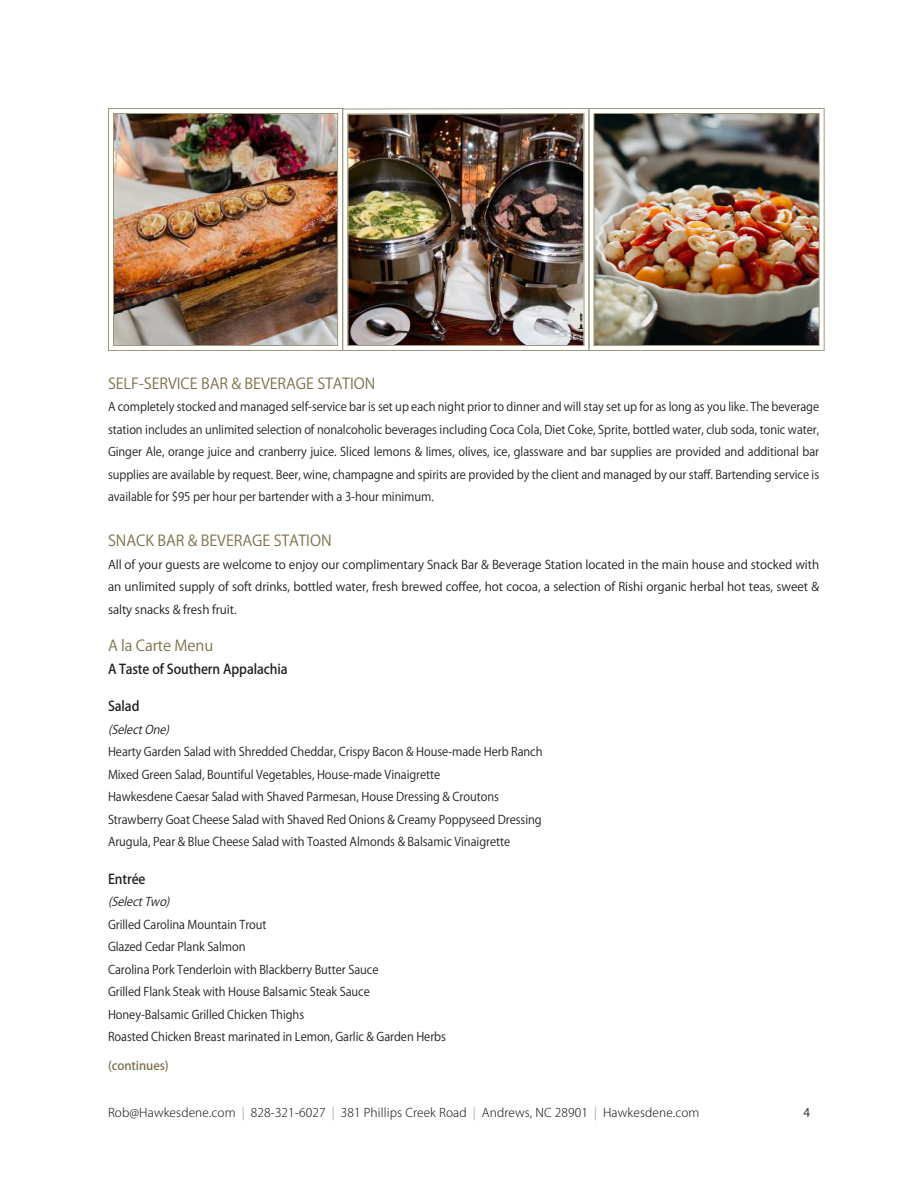
<style>
.page{position:relative;width:918px;height:1188px;background:#fff}
.page>*{position:absolute;margin:0;border:0;box-sizing:border-box;transform-origin:0 0}
.t1{font:15px "Koz Go Pr 6 N";letter-spacing:-.005em;color:#7b714c}
.t2{font:500 13.5px "Koz Go Pr 6 N";letter-spacing:-.005em;color:#221f1f;scale:.95 1}
.t3{font:12px/22.5px "Koz Go Pr 6 N";letter-spacing:-.005em;color:#221f1f;scale:.95 1}
.t4{font:12px/22.5px "Koz Go Pr 6 N";letter-spacing:-.005em;color:#221f1f;text-align:justify}
.t5{font:300 12px "Koz Go Pro";letter-spacing:.01em;color:#221f1f}
.t6{font:italic 12px "Koz Go Pr 6 N";color:#221f1f;scale:.95 1}
.t7{font:500 12px "Koz Go Pr 6 N";letter-spacing:-.005em;color:#7b714c}
.t8{font:12px "Koz Go Pro";color:#221f1f}
.s1{color:#9f997c}
</style>
<div class="page">
<svg style="left:108px;top:108px;width:234px;height:243px"></svg>
<img style="left:112px;top:112px;width:227px;height:235px">
<svg style="left:342px;top:108px;width:246px;height:243px"></svg>
<img style="left:347px;top:113px;width:238px;height:234px">
<svg style="left:588px;top:108px;width:237px;height:243px"></svg>
<img style="left:593px;top:112px;width:227px;height:235px">
<p class="t1" style="left:108px;top:375px;width:269px">SELF-SERVICE BAR &amp; BEVERAGE STATION</p>
<p class="t3" style="left:108px;top:396px;width:750px;text-align:justify">A completely stocked and managed self-service bar is set up each night prior to dinner and will stay set up for as long as you like. The beverage station includes an unlimited selection of non alcoholic beverages including Coca Cola, Diet Coke, Sprite, bottled water, club soda, tonic water, Ginger Ale, orange juice and cranberry juice. Sliced lemons &amp; limes, olives, ice, glassware and bar supplies are provided and additional bar supplies are available by request. Beer, wine, champagne and spirits are provided by the client and managed by our staff. Bartending service is available for $95 per hour per bartender with a 3-hour minimum.</p>
<p class="t1" style="left:108px;top:532px;width:225px">SNACK BAR &amp; BEVERAGE STATION</p>
<p class="t4" style="left:108px;top:553px;width:713px">All of your guests are welcome to enjoy our complimentary Snack Bar &amp; Beverage Station located in the main house and stocked with an unlimited supply of soft drinks, bottled water, fresh brewed coffee, hot cocoa, a selection of Rishi organic herbal hot teas, sweet &amp; salty snacks &amp; fresh fruit.</p>
<p class="t1" style="left:108px;top:637px;width:107px">A la Carte Menu</p>
<p class="t2" style="left:108px;top:661px;width:191px">A Taste of Southern Appalachia</p>
<p class="t2" style="left:108px;top:699px;width:35px">Salad</p>
<p class="t6" style="left:108px;top:723px;width:71px">(SelectOne)</p>
<p class="t3" style="left:108px;top:741px;width:459px">Hearty Garden Salad with Shredded Cheddar, Crispy Bacon &amp; House-made Herb Ranch Mixed Green Salad, Bountiful Vegetables, House-made Vinaigrette<br>Hawkesdene Caesar Salad with Shaved Parmesan, House Dressing &amp; Croutons Strawberry Goat Cheese Salad with Shaved Red Onions &amp; Creamy Poppyseed Dressing Arugula, Pear &amp; Blue Cheese Salad with Toasted Almonds &amp; Balsamic Vinaigrette</p>
<p class="t2" style="left:108px;top:871px;width:41px">Entrée</p>
<p class="t6" style="left:108px;top:895px;width:71px">(SelectTwo)</p>
<p class="t3" style="left:108px;top:913px;width:357px">Grilled Carolina Mountain Trout<br>Glazed Cedar Plank Salmon<br>Carolina Pork Tenderloin with Blackberry Butter Sauce<br>Grilled Flank Steak with House Balsamic Steak Sauce Honey-Balsamic Grilled Chicken Thighs<br>Roasted Chicken Breast marinated in Lemon, Garlic &amp; Garden Herbs</p>
<p class="t7" style="left:108px;top:1059px;width:62px">(continues)</p>
<p class="t5" style="left:108px;top:1104px;width:593px">Rob@Hawkesdene.com <span class="s1">|</span> 828-321-6027 <span class="s1">|</span> 381 Phillips Creek Road <span class="s1">|</span> Andrews, NC 28901 <span class="s1">|</span> Hawkesdene.com</p>
<p class="t8" style="left:803px;top:1105px;width:8px">4</p>
</div>
